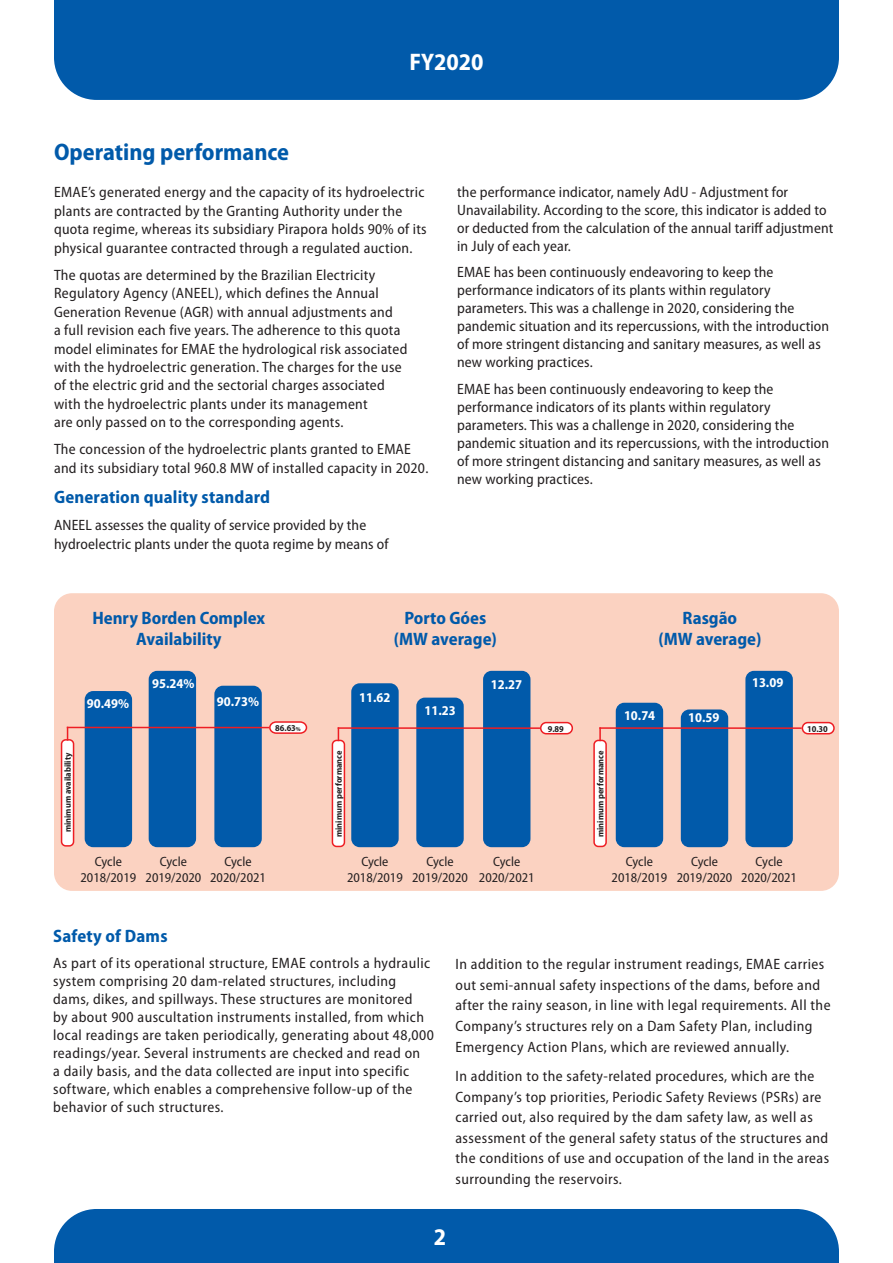
<style>
.page{position:relative;width:893px;height:1263px;background:#fff}
.page>*{position:absolute;margin:0;border:0;box-sizing:border-box;transform-origin:0 0}
.t1{font:700 semi-condensed 24px "Myriad Pro";color:#015aaa}
.t2{font:700 semi-condensed 24px "Myriad Pro";color:#fff}
.t3{font:700 semi-condensed 18px "Myriad Pro";color:#015aaa}
.t4{font:semi-condensed 15px/18px "Myriad Pro";letter-spacing:.02em;color:#231f20}
.t5{font:semi-condensed 13.5px "Myriad Pro";color:#231f20}
.t6{font:700 semi-condensed 13.5px "Myriad Pro";color:#fff}
.t7{font:700 semi-condensed 9px "Myriad Pro";color:#231f20}
.s1{font-size:6px}
</style>
<div class="page">
<div style="left:54px;top:1209px;width:785px;height:54px;background:#015aaa"></div>
<div style="left:54px;top:0;width:785px;height:100px;background:#015aaa"></div>
<div style="left:54px;top:593px;width:785px;height:298px;background:#fbd2c1;border-radius:18px"></div>
<div style="left:85px;top:691px;width:47px;height:156px;background:#015aaa;border-radius:9px"></div>
<div style="left:351px;top:683px;width:48px;height:164px;background:#015aaa;border-radius:9px"></div>
<div style="left:616px;top:703px;width:47px;height:144px;background:#015aaa;border-radius:9px"></div>
<div style="left:149px;top:671px;width:47px;height:176px;background:#015aaa;border-radius:9px"></div>
<div style="left:416px;top:698px;width:48px;height:149px;background:#015aaa;border-radius:9px"></div>
<div style="left:681px;top:709px;width:47px;height:138px;background:#015aaa;border-radius:9px"></div>
<div style="left:214px;top:686px;width:48px;height:161px;background:#015aaa;border-radius:9px"></div>
<div style="left:483px;top:671px;width:47px;height:176px;background:#015aaa;border-radius:9px"></div>
<div style="left:745px;top:671px;width:48px;height:176px;background:#015aaa;border-radius:9px"></div>
<div style="left:62px;top:740px;width:12px;height:106px;background:#fff;border-radius:4px"></div>
<div style="left:61px;top:739px;width:13px;height:108px;border:2px solid #ee1d23;border-radius:4px"></div>
<svg style="left:67px;top:728px;width:1px;height:12px"></svg>
<hr style="left:67px;top:727px;width:202px;height:1px;background:#ee1d23">
<svg style="left:268px;top:721px;width:40px;height:13px"></svg>
<div style="left:332px;top:740px;width:12px;height:106px;background:#fff;border-radius:4px"></div>
<div style="left:332px;top:740px;width:13px;height:107px;border:2px solid #ee1d23;border-radius:4px"></div>
<svg style="left:338px;top:729px;width:1px;height:12px"></svg>
<hr style="left:338px;top:727px;width:202px;height:2px;background:#ee1d23">
<div style="left:541px;top:723px;width:31px;height:11px;background:#fff;border-radius:6px"></div>
<div style="left:540px;top:722px;width:33px;height:12px;border:2px solid #ee1d23;border-radius:6px"></div>
<div style="left:594px;top:740px;width:12px;height:106px;background:#fff;border-radius:4px"></div>
<div style="left:593px;top:740px;width:14px;height:107px;border:2px solid #ee1d23;border-radius:4px"></div>
<svg style="left:599px;top:729px;width:2px;height:12px"></svg>
<hr style="left:599px;top:727px;width:203px;height:2px;background:#ee1d23">
<div style="left:802px;top:723px;width:32px;height:11px;background:#fff;border-radius:6px"></div>
<div style="left:802px;top:722px;width:33px;height:12px;border:2px solid #ee1d23;border-radius:6px"></div>
<h1 class="t2" style="left:409px;top:46px;width:76px">FY2020</h1>
<p class="t1" style="left:54px;top:137px;width:237px">Operating performance</p>
<p class="t4" style="left:54px;top:183px;width:374px;line-height:18.5px">EMAE’s generated energy and the capacity of its hydroelectric plants are contracted by the Granting Authority under the quota regime, whereas its subsidiary Pirapora holds 90% of its physical guarantee contracted through a regulated auction.</p>
<p class="t4" style="left:54px;top:265px;width:355px;line-height:18.5px">The quotas are determined by the Brazilian Electricity Regulatory Agency (ANEEL), which defines the Annual Generation Revenue (AGR) with annual adjustments and<br>a full revision each five years. The adherence to this quota model eliminates for EMAE the hydrological risk associated with the hydroelectric generation. The charges for the use of the electric grid and the sectorial charges associated with the hydroelectric plants under its management<br>are only passed on to the corresponding agents.</p>
<p class="t4" style="left:54px;top:440px;width:376px;line-height:18.5px">The concession of the hydroelectric plants granted to EMAE and its subsidiary total 960.8 MW of installed capacity in 2020.</p>
<p class="t3" style="left:54px;top:486px;width:218px">Generation quality standard</p>
<p class="t4" style="left:54px;top:516px;width:336px;line-height:18.5px">ANEEL assesses the quality of service provided by the hydroelectric plants under the quota regime by means of</p>
<p class="t4" style="left:457px;top:182px;width:378px">the performance indicator, namely AdU - Adjustment for Unavailability. According to the score, this indicator is added to or deducted from the calculation of the annual tariff adjustment in July of each year.</p>
<p class="t4" style="left:457px;top:263px;width:374px">EMAE has been continuously endeavoring to keep the performance indicators of its plants within regulatory parameters. This was a challenge in 2020, considering the pandemic situation and its repercussions, with the introduction of more stringent distancing and sanitary measures, as well as new working practices.</p>
<p class="t4" style="left:457px;top:379px;width:374px">EMAE has been continuously endeavoring to keep the performance indicators of its plants within regulatory parameters. This was a challenge in 2020, considering the pandemic situation and its repercussions, with the introduction of more stringent distancing and sanitary measures, as well as new working practices.</p>
<p class="t3" style="left:92px;top:606px;width:174px">Henry Borden Complex</p>
<p class="t3" style="left:136px;top:627px;width:87px">Availability</p>
<p class="t6" style="left:87px;top:694px;width:44px">90.49%</p>
<p class="t6" style="left:152px;top:675px;width:44px">95.24%</p>
<p class="t6" style="left:217px;top:693px;width:44px">90.73%</p>
<p class="t7" style="left:62px;top:832px;width:81px;rotate:-90deg">minimum availability</p>
<p class="t5" style="left:95px;top:853px;width:29px">Cycle</p>
<p class="t5" style="left:81px;top:869px;width:57px">2018/2019</p>
<p class="t5" style="left:160px;top:853px;width:29px">Cycle</p>
<p class="t5" style="left:146px;top:869px;width:57px">2019/2020</p>
<p class="t5" style="left:225px;top:853px;width:29px">Cycle</p>
<p class="t5" style="left:210px;top:869px;width:57px">2020/2021</p>
<p class="t7" style="left:280px;top:722px;width:23px">6.63<span class="s1">%</span></p>
<p class="t3" style="left:404px;top:606px;width:83px">Porto Góes</p>
<p class="t3" style="left:394px;top:627px;width:105px">(MW average)</p>
<p class="t3" style="left:683px;top:606px;width:56px">Rasgão</p>
<p class="t3" style="left:658px;top:627px;width:105px">(MW average)</p>
<p class="t6" style="left:359px;top:689px;width:33px">11.62</p>
<p class="t6" style="left:425px;top:701px;width:33px">11.23</p>
<p class="t7" style="left:333px;top:837px;width:88px;rotate:-90deg">minimum performance</p>
<p class="t5" style="left:361px;top:853px;width:29px">Cycle</p>
<p class="t5" style="left:347px;top:869px;width:57px">2018/2019</p>
<p class="t5" style="left:426px;top:853px;width:29px">Cycle</p>
<p class="t5" style="left:412px;top:869px;width:57px">2019/2020</p>
<p class="t6" style="left:491px;top:676px;width:33px">12.27</p>
<p class="t6" style="left:752px;top:674px;width:33px">13.09</p>
<p class="t7" style="left:548px;top:723px;width:18px">9.89</p>
<p class="t5" style="left:493px;top:853px;width:29px">Cycle</p>
<p class="t5" style="left:479px;top:869px;width:57px">2020/2021</p>
<p class="t6" style="left:624px;top:707px;width:33px">10.74</p>
<p class="t6" style="left:688px;top:709px;width:33px">10.59</p>
<p class="t7" style="left:595px;top:837px;width:88px;rotate:-90deg">minimum performance</p>
<p class="t5" style="left:626px;top:853px;width:29px">Cycle</p>
<p class="t5" style="left:612px;top:869px;width:57px">2018/2019</p>
<p class="t5" style="left:691px;top:853px;width:29px">Cycle</p>
<p class="t5" style="left:677px;top:869px;width:57px">2019/2020</p>
<p class="t5" style="left:756px;top:853px;width:29px">Cycle</p>
<p class="t5" style="left:741px;top:869px;width:57px">2020/2021</p>
<p class="t7" style="left:807px;top:723px;width:22px">10.30</p>
<p class="t3" style="left:53px;top:924px;width:116px">Safety of Dams</p>
<p class="t4" style="left:53px;top:954px;width:382px">As part of its operational structure, EMAE controls a hydraulic system comprising 20 dam-related structures, including dams, dikes, and spillways. These structures are monitored<br>by about 900 auscultation instruments installed, from which local readings are taken periodically, generating about 48,000 readings/year. Several instruments are checked and read on<br>a daily basis, and the data collected are input into specific software, which enables a comprehensive follow-up of the behavior of such structures.</p>
<p class="t4" style="left:455px;top:953px;width:377px;line-height:20.7px">In addition to the regular instrument readings, EMAE carries out semi-annual safety inspections of the dams, before and after the rainy season, in line with legal requirements. All the Company’s structures rely on a Dam Safety Plan, including Emergency Action Plans, which are reviewed annually.</p>
<p class="t4" style="left:455px;top:1065px;width:375px;line-height:20.7px">In addition to the safety-related procedures, which are the Company’s top priorities, Periodic Safety Reviews (PSRs) are carried out, also required by the dam safety law, as well as assessment of the general safety status of the structures and the conditions of use and occupation of the land in the areas surrounding the reservoirs.</p>
<h1 class="t2" style="left:434px;top:1221px;width:14px">2</h1>
</div>
